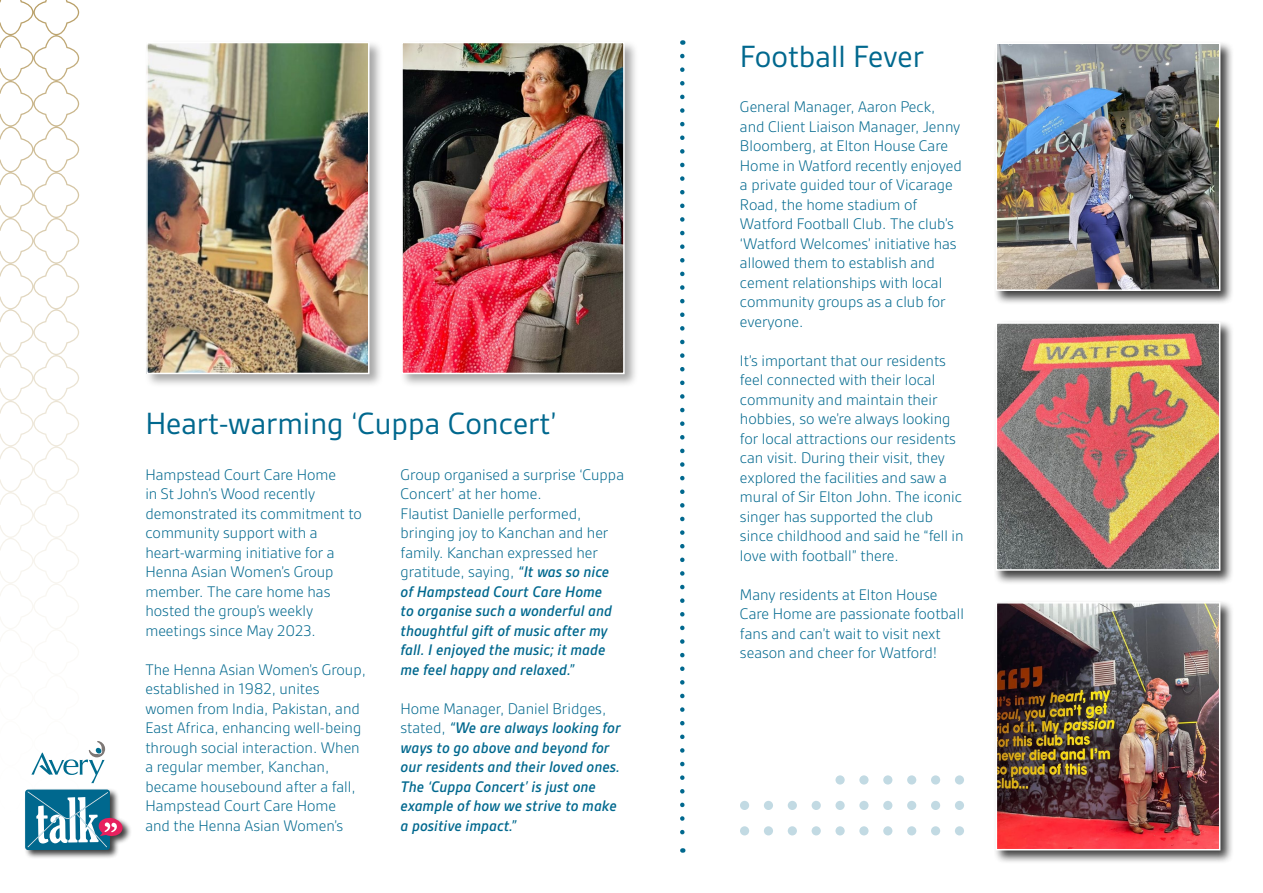
<style>
.page{position:relative;width:1263px;height:893px;background:#fff}
.page>*{position:absolute;margin:0;border:0;box-sizing:border-box;transform-origin:0 0}
.t1{font:33px "Gesta";color:#00688e}
.t2{font:300 16.5px/19.5px "Gesta";color:#00688e}
.t3{font:italic 500 16.5px/19.5px "Gesta";color:#00688e}
.s1{font-weight:500;font-style:italic}
.s2{font-weight:300;font-style:normal}
</style>
<div class="page">
<div style="left:144px;top:40px;width:240px;height:348px;background:#000;opacity:.35"></div>
<img style="left:149px;top:45px;width:217px;height:326px">
<div style="left:146px;top:42px;width:223px;height:332px;border:2px solid #fff"></div>
<div style="left:399px;top:40px;width:240px;height:348px;background:#000;opacity:.35"></div>
<img style="left:404px;top:45px;width:218px;height:326px">
<div style="left:401px;top:42px;width:224px;height:332px;border:2px solid #fff"></div>
<div style="left:993px;top:41px;width:242px;height:264px;background:#000;opacity:.75"></div>
<img style="left:998px;top:46px;width:219px;height:242px">
<div style="left:995px;top:43px;width:225px;height:248px;border:2px solid #fff"></div>
<div style="left:993px;top:320px;width:242px;height:265px;background:#000;opacity:.75"></div>
<img style="left:998px;top:325px;width:219px;height:243px">
<div style="left:995px;top:322px;width:225px;height:249px;border:2px solid #fff"></div>
<div style="left:993px;top:600px;width:242px;height:265px;background:#000;opacity:.75"></div>
<img style="left:998px;top:605px;width:219px;height:242px">
<div style="left:995px;top:602px;width:225px;height:248px;border:2px solid #fff"></div>
<svg style="left:680px;top:56px;width:4px;height:797px"></svg>
<div style="left:955px;top:826px;width:9px;height:9px;background:#c2dae3;border-radius:50%"></div>
<div style="left:931px;top:826px;width:9px;height:9px;background:#c2dae3;border-radius:50%"></div>
<div style="left:907px;top:826px;width:9px;height:9px;background:#c2dae3;border-radius:50%"></div>
<div style="left:883px;top:826px;width:9px;height:9px;background:#c2dae3;border-radius:50%"></div>
<div style="left:859px;top:826px;width:9px;height:9px;background:#c2dae3;border-radius:50%"></div>
<div style="left:835px;top:826px;width:10px;height:9px;background:#c2dae3;border-radius:50%"></div>
<div style="left:812px;top:826px;width:9px;height:9px;background:#c2dae3;border-radius:50%"></div>
<div style="left:788px;top:826px;width:9px;height:9px;background:#c2dae3;border-radius:50%"></div>
<div style="left:764px;top:826px;width:9px;height:9px;background:#c2dae3;border-radius:50%"></div>
<div style="left:740px;top:826px;width:9px;height:9px;background:#c2dae3;border-radius:50%"></div>
<div style="left:955px;top:801px;width:9px;height:9px;background:#c2dae3;border-radius:50%"></div>
<div style="left:931px;top:801px;width:9px;height:9px;background:#c2dae3;border-radius:50%"></div>
<div style="left:907px;top:801px;width:9px;height:9px;background:#c2dae3;border-radius:50%"></div>
<div style="left:883px;top:801px;width:9px;height:9px;background:#c2dae3;border-radius:50%"></div>
<div style="left:859px;top:801px;width:9px;height:9px;background:#c2dae3;border-radius:50%"></div>
<svg style="left:835px;top:801px;width:10px;height:9px"></svg>
<div style="left:812px;top:801px;width:9px;height:9px;background:#c2dae3;border-radius:50%"></div>
<div style="left:788px;top:801px;width:9px;height:9px;background:#c2dae3;border-radius:50%"></div>
<div style="left:764px;top:801px;width:9px;height:9px;background:#c2dae3;border-radius:50%"></div>
<div style="left:740px;top:801px;width:9px;height:9px;background:#c2dae3;border-radius:50%"></div>
<svg style="left:955px;top:775px;width:9px;height:10px"></svg>
<svg style="left:931px;top:775px;width:9px;height:10px"></svg>
<svg style="left:907px;top:775px;width:9px;height:10px"></svg>
<svg style="left:883px;top:775px;width:9px;height:10px"></svg>
<div style="left:859px;top:775px;width:9px;height:10px;background:#c2dae3;border-radius:50%"></div>
<svg style="left:835px;top:775px;width:10px;height:10px"></svg>
<svg style="left:0;top:0;width:79px;height:636px"></svg>
<div style="left:24px;top:788px;width:108px;height:72px;background:#000;opacity:.75"></div>
<div style="left:25px;top:789px;width:85px;height:61px;background:#00688e;border-radius:3px"></div>
<svg style="left:27px;top:791px;width:96px;height:56px"></svg>
<svg style="left:31px;top:741px;width:74px;height:42px"></svg>
<h1 class="t1" style="left:145px;top:405px;width:413px">Heart-warming ‘Cuppa Concert’</h1>
<p class="t2" style="left:145px;top:464px;width:218px">Hampstead Court Care Home<br>in St John’s Wood recently demonstrated its commitment to community support with a heart-warming initiative for a<br>Henna Asian Women’s Group member. The care home has hosted the group’s weekly meetings since May 2023.</p>
<p class="t2" style="left:145px;top:659px;width:222px">The Henna Asian Women’s Group, established in 1982, unites women from India, Pakistan, and<br>East Africa, enhancing well-being through social interaction. When a regular member, Kanchan, became housebound after a fall,<br>Hampstead Court Care Home<br>and the Henna Asian Women’s</p>
<p class="t2" style="left:400px;top:464px;width:225px">Group organised a surprise ‘Cuppa<br>Concert’ at her home.<br>Flautist Danielle performed, bringing joy to Kanchan and her family. Kanchan expressed her gratitude, saying, <span class="s1">“It was so nice of Hampstead Court Care Home<br>to organise such a wonderful and thoughtful gift of music after my fall. I enjoyed the music; it made me feel happy and relaxed.”</span></p>
<p class="t3" style="left:400px;top:698px;width:222px"><span class="s2">Home Manager, Daniel Bridges, stated,</span> “We are always looking for ways to go above and beyond for our residents and their loved ones.<br>The ‘Cuppa Concert’ is just one example of how we strive to make a positive impact.”</p>
<h1 class="t1" style="left:740px;top:37px;width:185px">Football Fever</h1>
<p class="t2" style="left:740px;top:97px;width:223px">General Manager, Aaron Peck, and Client Liaison Manager, Jenny<br>Bloomberg, at Elton House Care<br>Home in Watford recently enjoyed a private guided tour of Vicarage<br>Road, the home stadium of<br>Watford Football Club. The club’s ‘Watford Welcomes’ initiative has allowed them to establish and cement relationships with local community groups as a club for everyone.</p>
<p class="t2" style="left:740px;top:350px;width:225px">It’s important that our residents feel connected with their local community and maintain their hobbies, so we’re always looking for local attractions our residents can visit. During their visit, they explored the facilities and saw a mural of Sir Elton John. The iconic singer has supported the club since childhood and said he “fell in love with football” there.</p>
<p class="t2" style="left:740px;top:584px;width:225px">Many residents at Elton House<br>Care Home are passionate football fans and can’t wait to visit next season and cheer for Watford!</p>
</div>
